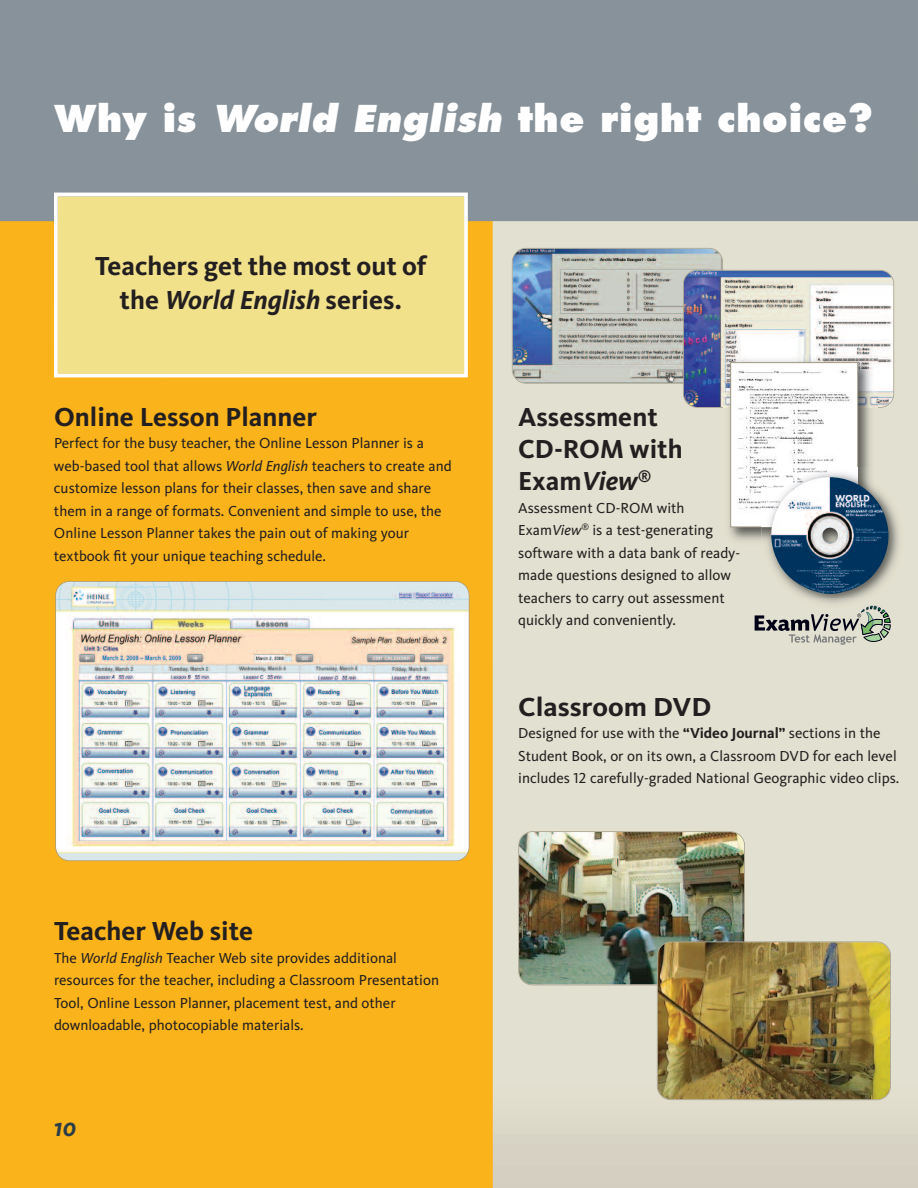
<style>
.page{position:relative;width:918px;height:1188px;background:#fff}
.page>*{position:absolute;margin:0;border:0;box-sizing:border-box;transform-origin:0 0}
.t1{font:800 36px "Futura Std";letter-spacing:.015em;color:#fff}
.t2{font:700 27px/32.4px "Kievit OT";color:#231f20;text-align:center}
.t3{font:700 27px "Kievit OT";color:#231f20;scale:1.05 1}
.t4{font:italic 700 27px "Kievit OT";color:#2c3e45;scale:.9 1}
.t5{font:15px/22.5px "Kievit OT";color:#231f20}
.s1{font-style:italic}
.s2{font-weight:700}
</style>
<div class="page">
<img style="left:493px;top:221px;width:425px;height:967px">
<div style="left:0;top:143px;width:493px;height:1045px;background:#fbb31b"></div>
<div style="left:0;top:0;width:918px;height:221px;background:#87929a"></div>
<div style="left:58px;top:196px;width:406px;height:178px;background:#f1e18b"></div>
<div style="left:54px;top:193px;width:414px;height:184px;border:4px solid #fff"></div>
<img style="left:56px;top:582px;width:413px;height:278px;border-radius:14px">
<div style="left:55px;top:581px;width:415px;height:280px;border:2px solid #a49c87;border-radius:14px"></div>
<img style="left:519px;top:832px;width:225px;height:152px;border-radius:14px">
<div style="left:518px;top:831px;width:227px;height:154px;border:2px solid #a49c87;border-radius:14px"></div>
<svg style="left:755px;top:606px;width:136px;height:39px;background:#acaea3"></svg>
<img style="left:658px;top:942px;width:232px;height:157px;border-radius:14px">
<div style="left:657px;top:941px;width:234px;height:159px;border:2px solid #a49c87;border-radius:14px"></div>
<img style="left:513px;top:249px;width:209px;height:134px;border-radius:14px">
<div style="left:512px;top:248px;width:211px;height:136px;border:2px solid #a49c87;border-radius:14px"></div>
<img style="left:684px;top:271px;width:209px;height:136px;border-radius:14px">
<div style="left:683px;top:270px;width:211px;height:138px;border:2px solid #a49c87;border-radius:14px"></div>
<img style="left:723px;top:355px;width:155px;height:192px">
<img style="left:732px;top:364px;width:124px;height:161px">
<div style="left:730px;top:362px;width:128px;height:165px;border:1px solid #a49c87"></div>
<img style="left:762px;top:468px;width:144px;height:144px">
<img style="left:762px;top:599px;width:128px;height:13px">
<img style="left:762px;top:468px;width:116px;height:79px">
<img style="left:762px;top:468px;width:95px;height:59px">
<img style="left:771px;top:477px;width:117px;height:117px">
<h1 class="t1" style="left:54px;top:103px;width:820px">Why is <span class="s1">World English</span> the right choice?</h1>
<h2 class="t2" style="left:95px;top:251px;width:333px;line-height:34.5px">Teachers get the most out of the <span class="s1">World English</span> series.</h2>
<h2 class="t2" style="left:54px;top:403px;width:265px">Online Lesson Planner</h2>
<p class="t5" style="left:54px;top:433px;width:399px">Perfect for the busy teacher, the Online Lesson Planner is a web-based tool that allows <span class="s1">World English</span> teachers to create and customize lesson plans for their classes, then save and share them in a range of formats. Convenient and simple to use, the Online Lesson Planner takes the pain out of making your textbook fit your unique teaching schedule.</p>
<h2 class="t2" style="left:54px;top:917px;width:201px">Teacher Web site</h2>
<p class="t5" style="left:54px;top:947px;width:387px">The <span class="s1">World English</span> Teacher Web site provides additional resources for the teacher, including a Classroom Presentation Tool, Online Lesson Planner, placement test, and other downloadable, photocopiable materials.</p>
<h2 class="t4" style="left:54px;top:1116px;width:26px">10</h2>
<h2 class="t2" style="left:518px;top:403px;width:166px;text-align:left">Assessment<br>CD-ROM with<br>Exam<span class="s1">View</span><sup>®</sup></h2>
<p class="t5" style="left:518px;top:498px;width:223px">Assessment CD-ROM with<br>Exam<span class="s1">View</span><sup>®</sup> is a test-generating software with a data bank of ready&shy;made questions designed to allow teachers to carry out assessment quickly and conveniently.</p>
<h2 class="t3" style="left:518px;top:696px;width:185px">Classroom DVD</h2>
<p class="t5" style="left:518px;top:723px;width:383px">Designed for use with the <span class="s2">“Video Journal”</span> sections in the<br>Student Book, or on its own, a Classroom DVD for each level includes 12 carefully-graded National Geographic video clips.</p>
</div>
